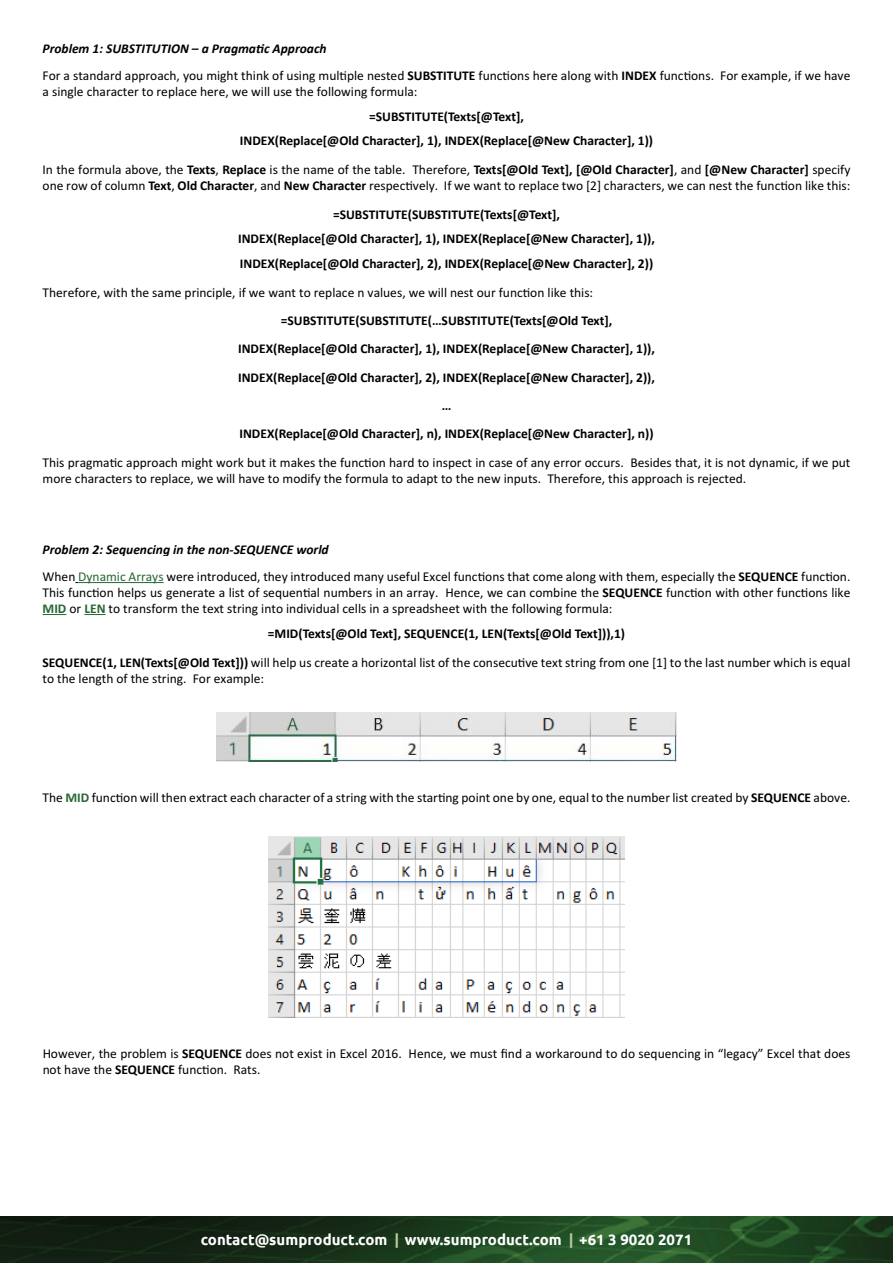
<style>
.page{position:relative;width:893px;height:1263px;background:#fff}
.page>*{position:absolute;margin:0;border:0;box-sizing:border-box;transform-origin:0 0}
.t1{font:700 15px "Ubuntu";color:#fff}
.t2{font:13.5px/16.2px "Calibri";color:#000}
.t3{font:700 13.5px/28.2px "Calibri";color:#000;text-align:center}
.t4{font:italic 700 13.5px "Calibri";color:#000}
.s1{font-weight:700}
.s2{color:#266834}
.s3{font-weight:700;color:#266834}
.s4{color:#b7cb9e}
</style>
<div class="page">
<img style="left:0;top:1217px;width:893px;height:46px">
<hr style="left:78px;top:582px;width:86px;height:1px;background:#266834">
<svg style="left:43px;top:614px;width:23px;height:1px"></svg>
<svg style="left:84px;top:614px;width:22px;height:1px"></svg>
<img style="left:217px;top:712px;width:459px;height:49px">
<img style="left:269px;top:836px;width:355px;height:181px">
<p class="t4" style="left:43px;top:40px;width:286px">Problem 1: SUBSTITUTION – a Pragmatic Approach</p>
<p class="t2" style="left:43px;top:67px;width:809px">For a standard approach, you might think of using multiple nested <span class="s1">SUBSTITUTE</span> functions here along with <span class="s1">INDEX</span> functions. For example, if we have a single character to replace here, we will use the following formula:</p>
<p class="t3" style="left:240px;top:103px;width:415px;line-height:24.8px">=SUBSTITUTE(Texts[@Text],<br>INDEX(Replace[@Old Character], 1), INDEX(Replace[@New Character], 1))</p>
<p class="t2" style="left:43px;top:161px;width:809px">In the formula above, the <span class="s1">Texts</span>, <span class="s1">Replace</span> is the name of the table. Therefore, <span class="s1">Texts[@Old Text], [@Old Character]</span>, and <span class="s1">[@New Character]</span> specify one row of column <span class="s1">Text</span>, <span class="s1">Old Character</span>, and <span class="s1">New Character</span> respectively. If we want to replace two [2] characters, we can nest the function like this:</p>
<p class="t3" style="left:238px;top:201px;width:418px;line-height:24.8px">=SUBSTITUTE(SUBSTITUTE(Texts[@Text],<br>INDEX(Replace[@Old Character], 1), INDEX(Replace[@New Character], 1)),<br>INDEX(Replace[@Old Character], 2), INDEX(Replace[@New Character], 2))</p>
<p class="t2" style="left:43px;top:284px;width:552px">Therefore, with the same principle, if we want to replace n values, we will nest our function like this:</p>
<p class="t3" style="left:238px;top:306px;width:418px">=SUBSTITUTE(SUBSTITUTE(…SUBSTITUTE(Texts[@Old Text], INDEX(Replace[@Old Character], 1), INDEX(Replace[@New Character], 1)), INDEX(Replace[@Old Character], 2), INDEX(Replace[@New Character], 2)), …<br>INDEX(Replace[@Old Character], n), INDEX(Replace[@New Character], n))</p>
<p class="t2" style="left:43px;top:454px;width:809px">This pragmatic approach might work but it makes the function hard to inspect in case of any error occurs. Besides that, it is not dynamic, if we put more characters to replace, we will have to modify the formula to adapt to the new inputs. Therefore, this approach is rejected.</p>
<p class="t4" style="left:43px;top:541px;width:288px">Problem 2: Sequencing in the non-SEQUENCE world</p>
<p class="t2" style="left:43px;top:568px;width:809px;text-align:justify">When <span class="s2">Dynamic Arrays</span> were introduced, they introduced many useful Excel functions that come along with them, especially the <span class="s1">SEQUENCE</span> function.<br>This function helps us generate a list of sequential numbers in an array. Hence, we can combine the <span class="s1">SEQUENCE</span> function with other functions like <span class="s3">MID</span> or <span class="s3">LEN</span> to transform the text string into individual cells in a spreadsheet with the following formula:</p>
<p class="t2" style="left:43px;top:618px;width:809px;line-height:29px;text-align:center"><span class="s1">=MID(Texts[@Old Text], SEQUENCE(1, LEN(Texts[@Old Text])),1)<br>SEQUENCE(1, LEN(Texts[@Old Text]))</span> will help us create a horizontal list of the consecutive text string from one [1] to the last number which is equal</p>
<p class="t2" style="left:43px;top:670px;width:223px">to the length of the string. For example:</p>
<p class="t2" style="left:43px;top:789px;width:809px">The <span class="s3">MID</span> function will then extract each character of a string with the starting point one by one, equal to the number list created by <span class="s1">SEQUENCE</span> above.</p>
<p class="t2" style="left:43px;top:1045px;width:809px">However, the problem is <span class="s1">SEQUENCE</span> does not exist in Excel 2016. Hence, we must find a workaround to do sequencing in “legacy” Excel that does not have the <span class="s1">SEQUENCE</span> function. Rats.</p>
<p class="t1" style="left:201px;top:1231px;width:493px">contact@sumproduct.com <span class="s4">|</span> www.sumproduct.com <span class="s4">|</span> +61 3 9020 2071</p>
</div>
